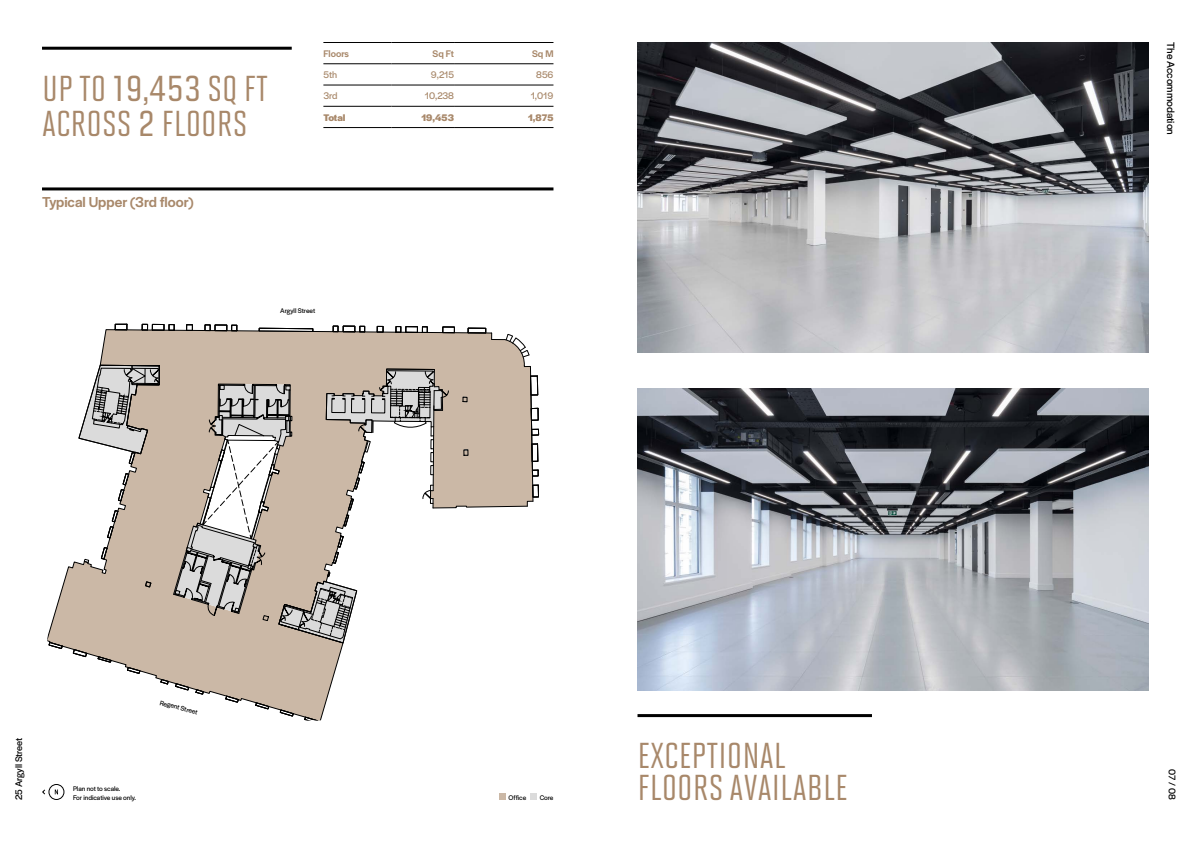
<style>
.page{position:relative;width:1191px;height:842px;background:#fff}
.page>*{position:absolute;margin:0;border:0;box-sizing:border-box;transform-origin:0 0}
.t1{font:500 36px/35px "Solano Gothic MVB";letter-spacing:.02em;color:#a8886a}
.t2{font:500 15px "Halyard Display";color:#a8886a}
.t3{font:11px "Halyard Display";color:#000}
.t4{font:10px "Halyard Display";color:#a8886a}
.t5{font:10px "Halyard Display";color:#000}
.t6{font:700 10px "Halyard Display";color:#a8886a}
.t7{font:500 10px "Halyard Display";color:#a8886a}
.t8{font:7px/9px "Halyard Display";color:#000}
.s1{font-size:42px}
</style>
<div class="page">
<div style="left:48px;top:784px;width:16px;height:16px;border:1px solid #000;border-radius:50%"></div>
<svg style="left:42px;top:789px;width:3px;height:6px"></svg>
<svg style="left:55px;top:789px;width:3px;height:5px"></svg>
<div style="left:499px;top:793px;width:7px;height:7px;background:#cbb8a6"></div>
<div style="left:530px;top:793px;width:7px;height:7px;background:#dbdbdb"></div>
<hr style="left:42px;top:187px;width:511px;height:3px;background:#000">
<hr style="left:323px;top:42px;width:68px;height:1px;background:#000">
<hr style="left:391px;top:42px;width:63px;height:1px;background:#000">
<hr style="left:454px;top:42px;width:99px;height:1px;background:#000">
<hr style="left:323px;top:127px;width:68px;height:1px;background:#000">
<hr style="left:391px;top:127px;width:63px;height:1px;background:#000">
<hr style="left:454px;top:127px;width:99px;height:1px;background:#000">
<hr style="left:323px;top:63px;width:68px;height:1px;background:#000">
<hr style="left:391px;top:63px;width:63px;height:1px;background:#000">
<hr style="left:454px;top:63px;width:99px;height:1px;background:#000">
<hr style="left:323px;top:85px;width:68px;height:1px;background:#000">
<hr style="left:391px;top:85px;width:63px;height:1px;background:#000">
<hr style="left:454px;top:85px;width:99px;height:1px;background:#000">
<hr style="left:323px;top:106px;width:68px;height:1px;background:#000">
<hr style="left:391px;top:106px;width:63px;height:1px;background:#000">
<hr style="left:454px;top:106px;width:99px;height:1px;background:#000">
<img style="left:637px;top:42px;width:512px;height:310px">
<img style="left:637px;top:389px;width:512px;height:301px">
<hr style="left:42px;top:47px;width:250px;height:3px;background:#000">
<hr style="left:637px;top:714px;width:235px;height:3px;background:#000">
<svg style="left:47px;top:324px;width:491px;height:396px"></svg>
<h1 class="t1" style="left:42px;top:71px;width:227px">UP TO <span class="s1">19,453</span> SQ FT<br>ACROSS <span class="s1">2</span> FLOORS</h1>
<h2 class="t2" style="left:42px;top:192px;width:153px">Typical Upper (3rd floor)</h2>
<h3 class="t7" style="left:323px;top:46px;width:27px">Floors</h3>
<h3 class="t7" style="left:432px;top:46px;width:23px">Sq Ft</h3>
<h3 class="t7" style="left:532px;top:46px;width:23px">Sq M</h3>
<h3 class="t4" style="left:323px;top:68px;width:15px">5th</h3>
<h3 class="t4" style="left:431px;top:68px;width:25px">9,215</h3>
<h3 class="t4" style="left:536px;top:68px;width:19px">856</h3>
<h3 class="t4" style="left:323px;top:89px;width:16px">3rd</h3>
<h3 class="t4" style="left:425px;top:89px;width:31px">10,238</h3>
<h3 class="t4" style="left:530px;top:89px;width:24px">1,019</h3>
<h3 class="t6" style="left:323px;top:110px;width:24px">Total</h3>
<h3 class="t6" style="left:421px;top:110px;width:34px">19,453</h3>
<h3 class="t6" style="left:528px;top:110px;width:27px">1,875</h3>
<p class="t8" style="left:280px;top:305px;width:36px">Argyll Street</p>
<h3 class="t5" style="left:12px;top:800px;width:64px;rotate:-90deg">25 Argyll Street</h3>
<p class="t8" style="left:161px;top:697px;width:40px;rotate:15deg">Regent Street</p>
<p class="t8" style="left:73px;top:784px;width:64px">Plan not to scale.<br>For indicative use only.</p>
<p class="t8" style="left:508px;top:793px;width:19px">Office</p>
<p class="t8" style="left:539px;top:793px;width:15px">Core</p>
<h1 class="t1" style="left:638px;top:740px;width:211px;line-height:32px">EXCEPTIONAL<br>FLOORS AVAILABLE</h1>
<h3 class="t3" style="left:1178px;top:42px;width:94px;rotate:90deg">The Accommodation</h3>
<h3 class="t5" style="left:1179px;top:769px;width:32px;rotate:90deg">07 / 08</h3>
</div>
